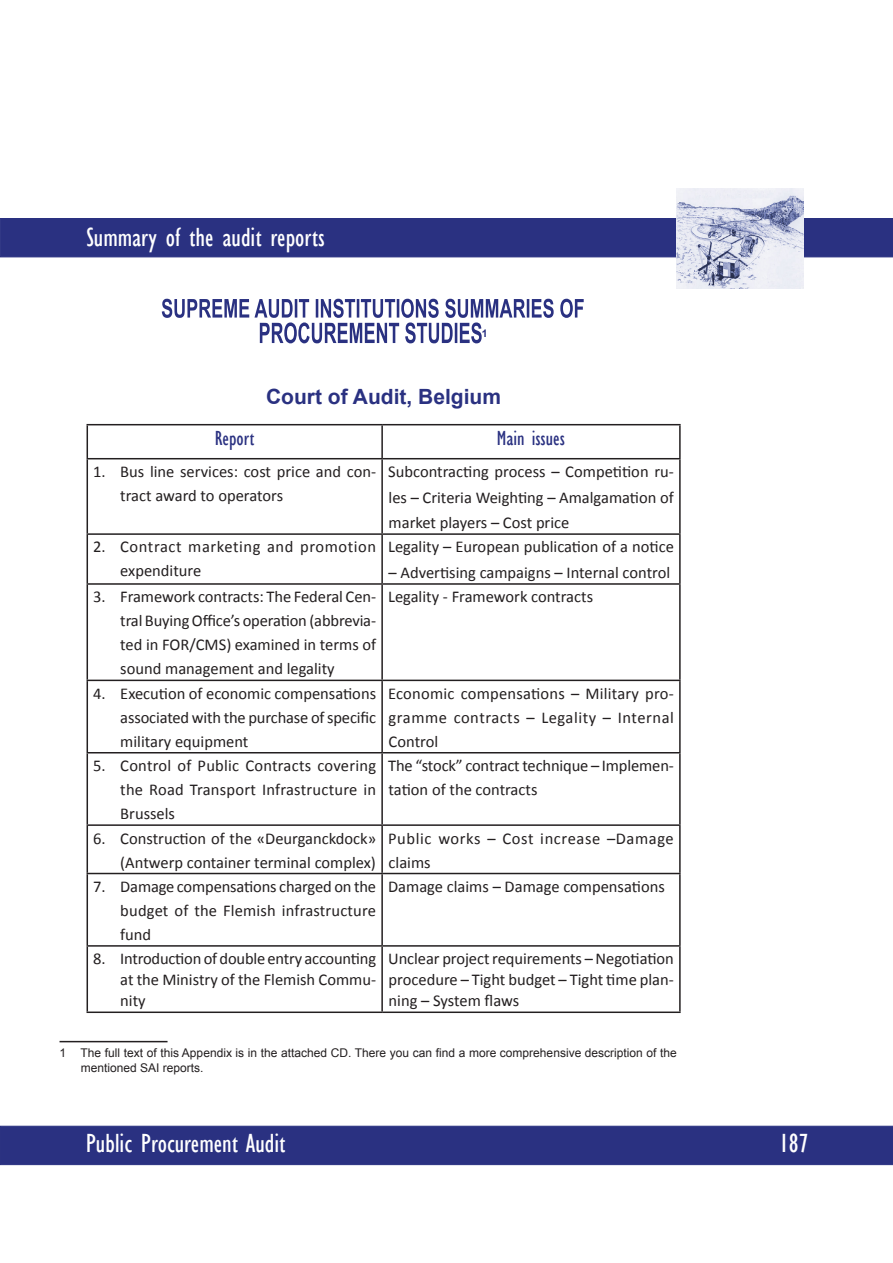
<style>
.page{position:relative;width:893px;height:1263px;background:#fff}
.page>*{position:absolute;margin:0;border:0;box-sizing:border-box;transform-origin:0 0}
.TEXTO_Nota_rodape{font:condensed 27px "Gill Sans";color:#fff}
.titulo1_copy_2{font:700 21px "Arial";color:#2a3181}
._2_a___Alínea_c{font:condensed 21px "Gill Sans";color:#2a3181}
._2_a___Alínea_c-2{font:16.5px/24px "Calibri";color:#231f20;text-align:justify}
._2_a___Alínea_c-3{font:16.5px/24px "Calibri";letter-spacing:.035em;color:#231f20}
.t1{font:12px/15px "Arial";color:#231f20}
.s1{color:#fff}
</style>
<div class="page">
<div style="left:0;top:1126px;width:893px;height:39px;background:#2a3181"></div>
<div style="left:0;top:218px;width:893px;height:39px;background:#2a3181"></div>
<svg style="left:162px;top:299px;width:422px;height:44px"></svg>
<hr style="left:87px;top:459px;width:1px;height:74px;background:#231f20">
<hr style="left:381px;top:459px;width:2px;height:74px;background:#231f20">
<hr style="left:679px;top:459px;width:2px;height:74px;background:#231f20">
<hr style="left:87px;top:533px;width:295px;height:2px;background:#231f20">
<hr style="left:87px;top:535px;width:1px;height:48px;background:#231f20">
<hr style="left:382px;top:533px;width:299px;height:2px;background:#231f20">
<hr style="left:381px;top:535px;width:2px;height:48px;background:#231f20">
<hr style="left:679px;top:535px;width:2px;height:48px;background:#231f20">
<hr style="left:87px;top:583px;width:295px;height:2px;background:#231f20">
<hr style="left:87px;top:585px;width:1px;height:95px;background:#231f20">
<hr style="left:382px;top:583px;width:299px;height:2px;background:#231f20">
<hr style="left:381px;top:585px;width:2px;height:95px;background:#231f20">
<hr style="left:679px;top:585px;width:2px;height:95px;background:#231f20">
<hr style="left:87px;top:680px;width:295px;height:1px;background:#231f20">
<hr style="left:87px;top:681px;width:1px;height:71px;background:#231f20">
<hr style="left:382px;top:680px;width:299px;height:1px;background:#231f20">
<hr style="left:381px;top:681px;width:2px;height:71px;background:#231f20">
<hr style="left:679px;top:681px;width:2px;height:71px;background:#231f20">
<hr style="left:87px;top:752px;width:295px;height:1px;background:#231f20">
<hr style="left:87px;top:753px;width:1px;height:71px;background:#231f20">
<hr style="left:382px;top:752px;width:299px;height:1px;background:#231f20">
<hr style="left:381px;top:753px;width:2px;height:71px;background:#231f20">
<hr style="left:679px;top:753px;width:2px;height:71px;background:#231f20">
<hr style="left:87px;top:824px;width:295px;height:2px;background:#231f20">
<hr style="left:87px;top:826px;width:1px;height:47px;background:#231f20">
<hr style="left:382px;top:824px;width:299px;height:2px;background:#231f20">
<hr style="left:381px;top:826px;width:2px;height:47px;background:#231f20">
<hr style="left:679px;top:826px;width:2px;height:47px;background:#231f20">
<hr style="left:87px;top:873px;width:295px;height:1px;background:#231f20">
<hr style="left:87px;top:874px;width:1px;height:71px;background:#231f20">
<hr style="left:382px;top:873px;width:299px;height:1px;background:#231f20">
<hr style="left:381px;top:874px;width:2px;height:71px;background:#231f20">
<hr style="left:679px;top:874px;width:2px;height:71px;background:#231f20">
<hr style="left:87px;top:945px;width:295px;height:2px;background:#231f20">
<hr style="left:87px;top:947px;width:1px;height:64px;background:#231f20">
<hr style="left:382px;top:945px;width:299px;height:2px;background:#231f20">
<hr style="left:381px;top:947px;width:2px;height:64px;background:#231f20">
<hr style="left:679px;top:947px;width:2px;height:64px;background:#231f20">
<hr style="left:87px;top:1011px;width:295px;height:2px;background:#231f20">
<hr style="left:382px;top:1011px;width:299px;height:2px;background:#231f20">
<hr style="left:87px;top:424px;width:295px;height:1px;background:#231f20">
<hr style="left:87px;top:425px;width:1px;height:33px;background:#231f20">
<hr style="left:382px;top:424px;width:299px;height:1px;background:#231f20">
<hr style="left:381px;top:425px;width:2px;height:33px;background:#231f20">
<hr style="left:679px;top:425px;width:2px;height:33px;background:#231f20">
<hr style="left:87px;top:458px;width:295px;height:1px;background:#231f20">
<hr style="left:382px;top:458px;width:299px;height:1px;background:#231f20">
<hr style="left:60px;top:1041px;width:108px;height:1px;background:#231f20">
<img style="left:677px;top:188px;width:126px;height:101px">
<p class="TEXTO_Nota_rodape" style="left:86px;top:221px;width:240px">Summary of the audit reports</p>
<p class="titulo1_copy_2" style="left:266px;top:383px;width:236px">Court of Audit, Belgium</p>
<p class="_2_a___Alínea_c" style="left:215px;top:426px;width:41px">Report</p>
<p class="_2_a___Alínea_c" style="left:497px;top:426px;width:70px">Main issues</p>
<p class="_2_a___Alínea_c-2" style="left:120px;top:460px;width:257px;text-indent:-27px">1. Bus line services: cost price and con&shy;tract award to operators</p>
<p class="_2_a___Alínea_c-2" style="left:388px;top:459px;width:287px;line-height:25.5px">Subcontracting process – Competition ru&shy;les – Criteria Weighting – Amalgamation of market players – Cost price</p>
<p class="_2_a___Alínea_c-3" style="left:120px;top:535px;width:257px;text-indent:-27px">2. Contract marketing and promotion expenditure</p>
<p class="_2_a___Alínea_c-2" style="left:388px;top:535px;width:287px">Legality – European publication of a notice</p>
<p class="_2_a___Alínea_c-2" style="left:389px;top:560px;width:283px">– Advertising campaigns – Internal control</p>
<p class="_2_a___Alínea_c-2" style="left:120px;top:585px;width:257px;text-indent:-27px">3. Framework contracts: The Federal Cen&shy;tral Buying Office’s operation (abbrevia&shy;ted in FOR/CMS) examined in terms of sound management and legality</p>
<p class="_2_a___Alínea_c-2" style="left:388px;top:585px;width:206px">Legality - Framework contracts</p>
<p class="_2_a___Alínea_c-2" style="left:120px;top:681px;width:257px;text-indent:-27px">4. Execution of economic compensations associated with the purchase of specific military equipment</p>
<p class="_2_a___Alínea_c-2" style="left:388px;top:681px;width:287px">Economic compensations – Military pro&shy;gramme contracts – Legality – Internal Control</p>
<p class="_2_a___Alínea_c-2" style="left:120px;top:754px;width:257px;text-indent:-27px">5. Control of Public Contracts covering the Road Transport Infrastructure in Brussels</p>
<p class="_2_a___Alínea_c-2" style="left:388px;top:754px;width:287px">The “stock” contract technique – Implemen&shy;tation of the contracts</p>
<p class="_2_a___Alínea_c-2" style="left:93px;top:826px;width:284px;text-align:right">6. Construction of the «Deurganckdock» (Antwerp container terminal complex)</p>
<p class="_2_a___Alínea_c-3" style="left:388px;top:826px;width:287px">Public works – Cost increase –Damage claims</p>
<p class="_2_a___Alínea_c-2" style="left:120px;top:874px;width:257px;text-indent:-27px">7. Damage compensations charged on the budget of the Flemish infrastructure fund</p>
<p class="_2_a___Alínea_c-2" style="left:388px;top:874px;width:278px">Damage claims – Damage compensations</p>
<p class="_2_a___Alínea_c-2" style="left:120px;top:948px;width:257px;line-height:21px;text-indent:-27px">8. Introduction of double entry accounting at the Ministry of the Flemish Commu&shy;nity</p>
<p class="_2_a___Alínea_c-2" style="left:388px;top:948px;width:287px;line-height:21px">Unclear project requirements – Negotiation procedure – Tight budget – Tight time plan&shy;ning – System flaws</p>
<p class="t1" style="left:81px;top:1045px;width:597px;text-indent:-21px">1<span class="s1">68</span>The full text of this Appendix is in the attached CD. There you can find a more comprehensive description of the mentioned SAI reports.</p>
<p class="TEXTO_Nota_rodape" style="left:86px;top:1127px;width:201px">Public Procurement Audit</p>
<p class="TEXTO_Nota_rodape" style="left:779px;top:1127px;width:31px">187</p>
</div>
